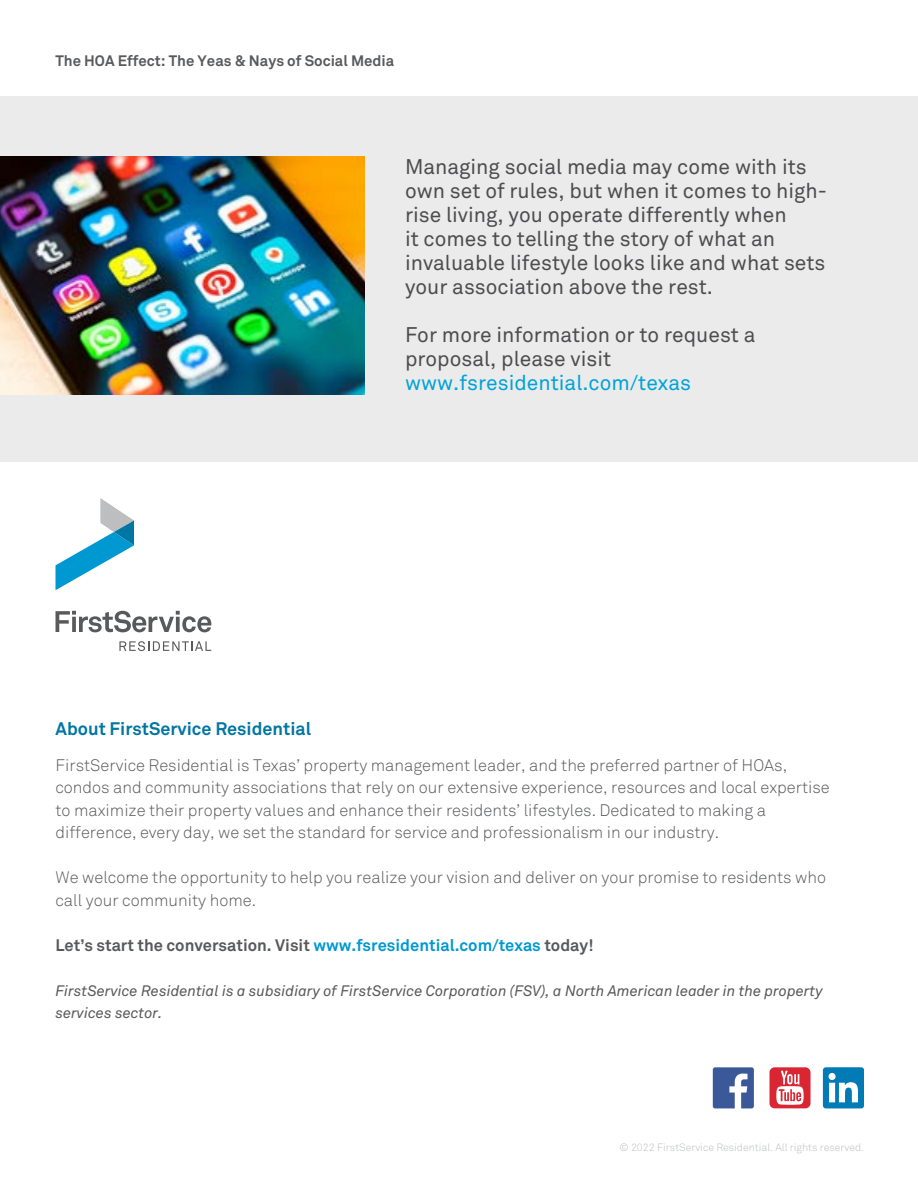
<style>
.page{position:relative;width:918px;height:1188px;background:#fff}
.page>*{position:absolute;margin:0;border:0;box-sizing:border-box;transform-origin:0 0}
.t1{font:21px/24px "Akkurat";color:#4d4d4f}
.t2{font:21px "Akkurat";color:#00a3d7}
.t3{font:700 18px "Akkurat";color:#0076a3}
.t4{font:300 16.5px/22.5px "Akkurat";color:#58595b}
.t5{font:700 16.5px "Akkurat";color:#58595b}
.t6{font:italic 15px/22.5px "Akkurat";color:#58595b}
.t7{font:700 15px "Akkurat";color:#58595b}
.t8{font:300 10.5px "Akkurat";color:#bcbec0}
.s1{color:#0098d1}
</style>
<div class="page">
<div style="left:0;top:96px;width:918px;height:365px;background:#ebebec"></div>
<div style="left:823px;top:1067px;width:41px;height:41px;background:#007bb6;border-radius:3px"></div>
<svg style="left:829px;top:1073px;width:29px;height:29px"></svg>
<svg style="left:769px;top:1067px;width:42px;height:41px"></svg>
<svg style="left:713px;top:1067px;width:41px;height:41px"></svg>
<svg style="left:56px;top:498px;width:78px;height:92px"></svg>
<svg style="left:56px;top:611px;width:155px;height:21px"></svg>
<svg style="left:119px;top:641px;width:92px;height:10px"></svg>
<img style="left:0;top:157px;width:364px;height:237px">
<p class="t7" style="left:56px;top:51px;width:340px">The HOA Effect: The Yeas &amp; Nays of Social Media</p>
<p class="t1" style="left:405px;top:155px;width:424px">Managing social media may come with its own set of rules, but when it comes to high&shy;rise living, you operate differently when<br>it comes to telling the story of what an invaluable lifestyle looks like and what sets your association above the rest.</p>
<p class="t1" style="left:405px;top:323px;width:352px">For more information or to request a proposal, please visit</p>
<p class="t2" style="left:405px;top:370px;width:288px">www.fsresidential.com/texas</p>
<p class="t3" style="left:56px;top:717px;width:257px">About FirstService Residential</p>
<p class="t4" style="left:56px;top:754px;width:776px">FirstService Residential is Texas’ property management leader, and the preferred partner of HOAs, condos and community associations that rely on our extensive experience, resources and local expertise to maximize their property values and enhance their residents’ lifestyles. Dedicated to making a difference, every day, we set the standard for service and professionalism in our industry.</p>
<p class="t4" style="left:56px;top:867px;width:772px">We welcome the opportunity to help you realize your vision and deliver on your promise to residents who call your community home.</p>
<p class="t5" style="left:56px;top:935px;width:540px">Let’s start the conversation. Visit <span class="s1">www.fsresidential.com/texas</span> today!</p>
<p class="t6" style="left:56px;top:980px;width:769px">FirstService Residential is a subsidiary of FirstService Corporation (FSV), a North American leader in the property services sector.</p>
<p class="t8" style="left:620px;top:1141px;width:246px">© 2022 FirstService Residential. All rights reserved.</p>
</div>
